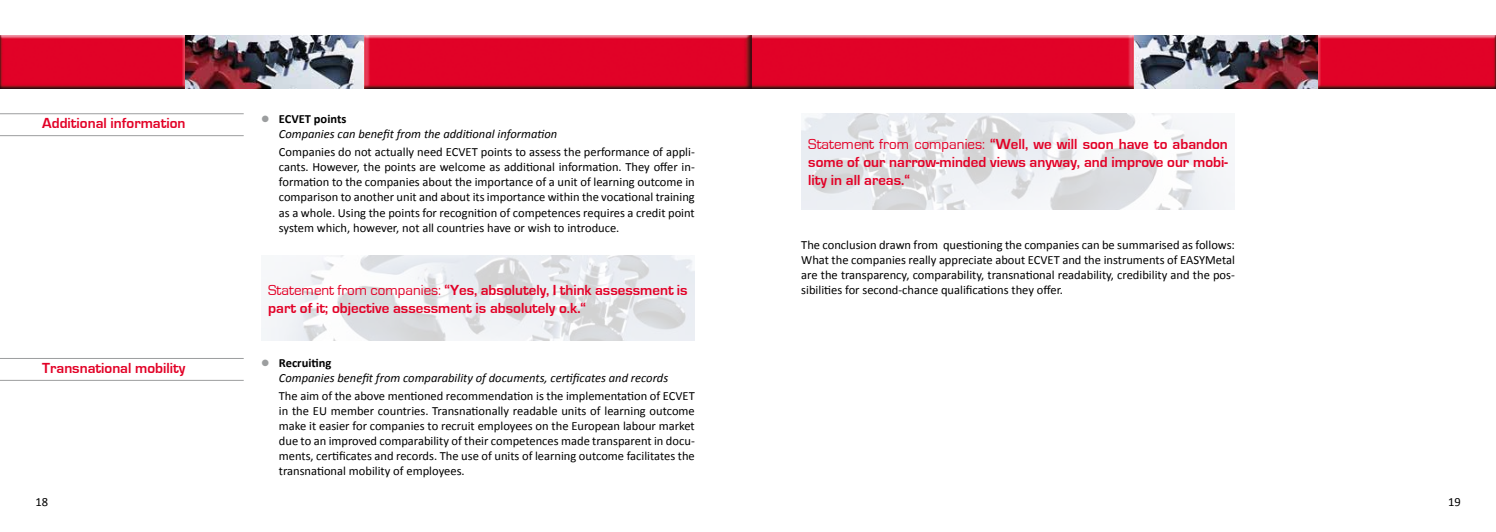
<style>
.page{position:relative;width:1496px;height:532px;background:#fff}
.page>*{position:absolute;margin:0;border:0;box-sizing:border-box;transform-origin:0 0}
.t1{font:700 15px/18px "Eurostile";color:#e20026}
.t2{font:12.5px/15px "Calibri";color:#000;text-align:justify}
.t3{font:italic 12.5px/15px "Calibri";color:#000}
.s1{color:#9c9e9f}
.s2{font-weight:700;font-style:normal}
.s3{font-weight:400}
</style>
<div class="page">
<img style="left:1133px;top:35px;width:362px;height:54px">
<img style="left:751px;top:35px;width:382px;height:54px">
<img style="left:184px;top:36px;width:180px;height:53px">
<img style="left:364px;top:35px;width:387px;height:54px">
<img style="left:0;top:35px;width:184px;height:54px">
<hr style="left:0;top:358px;width:244px;height:1px;background:#9c9e9f">
<hr style="left:0;top:380px;width:244px;height:1px;background:#9c9e9f">
<hr style="left:0;top:113px;width:244px;height:1px;background:#9c9e9f">
<hr style="left:0;top:135px;width:244px;height:1px;background:#9c9e9f">
<img style="left:261px;top:256px;width:433px;height:84px">
<img style="left:801px;top:113px;width:433px;height:96px">
<p class="t1" style="left:42px;top:114px;width:145px">Additional information</p>
<p class="t1" style="left:42px;top:359px;width:145px">Transnational mobility</p>
<p class="t3" style="left:279px;top:111px;width:280px;text-indent:-18px"><span class="s1">●</span> <span class="s2">ECVET points<br></span>Companies can benefit from the additional information</p>
<p class="t2" style="left:279px;top:144px;width:417px">Companies do not actually need ECVET points to assess the performance of appli&shy;cants. However, the points are welcome as additional information. They offer in&shy;formation to the companies about the importance of a unit of learning outcome in comparison to another unit and about its importance within the vocational training as a whole. Using the points for recognition of competences requires a credit point system which, however, not all countries have or wish to introduce.</p>
<p class="t1" style="left:268px;top:281px;width:421px"><span class="s3">Statement from companies:</span> “Yes, absolutely, I think assessment is part of it; objective assessment is absolutely o.k.“</p>
<p class="t3" style="left:279px;top:354px;width:391px;text-indent:-18px"><span class="s1">●</span> <span class="s2">Recruiting<br></span>Companies benefit from comparability of documents, certificates and records</p>
<p class="t2" style="left:279px;top:388px;width:417px">The aim of the above mentioned recommendation is the implementation of ECVET in the EU member countries. Transnationally readable units of learning outcome make it easier for companies to recruit employees on the European labour market due to an improved comparability of their competences made transparent in docu&shy;ments, certificates and records. The use of units of learning outcome facilitates the transnational mobility of employees.</p>
<p class="t1" style="left:808px;top:135px;width:421px;text-align:justify"><span class="s3">Statement from companies:</span> “Well, we will soon have to abandon some of our narrow-minded views anyway, and improve our mobi&shy;lity in all areas.“</p>
<p class="t2" style="left:801px;top:237px;width:435px">The conclusion drawn from questioning the companies can be summarised as follows:<br>What the companies really appreciate about ECVET and the instruments of EASYMetal are the transparency, comparability, transnational readability, credibility and the pos&shy;sibilities for second-chance qualifications they offer.</p>
<p class="t2" style="left:35px;top:493px;width:14px">18</p>
<p class="t2" style="left:1448px;top:493px;width:14px">19</p>
</div>
